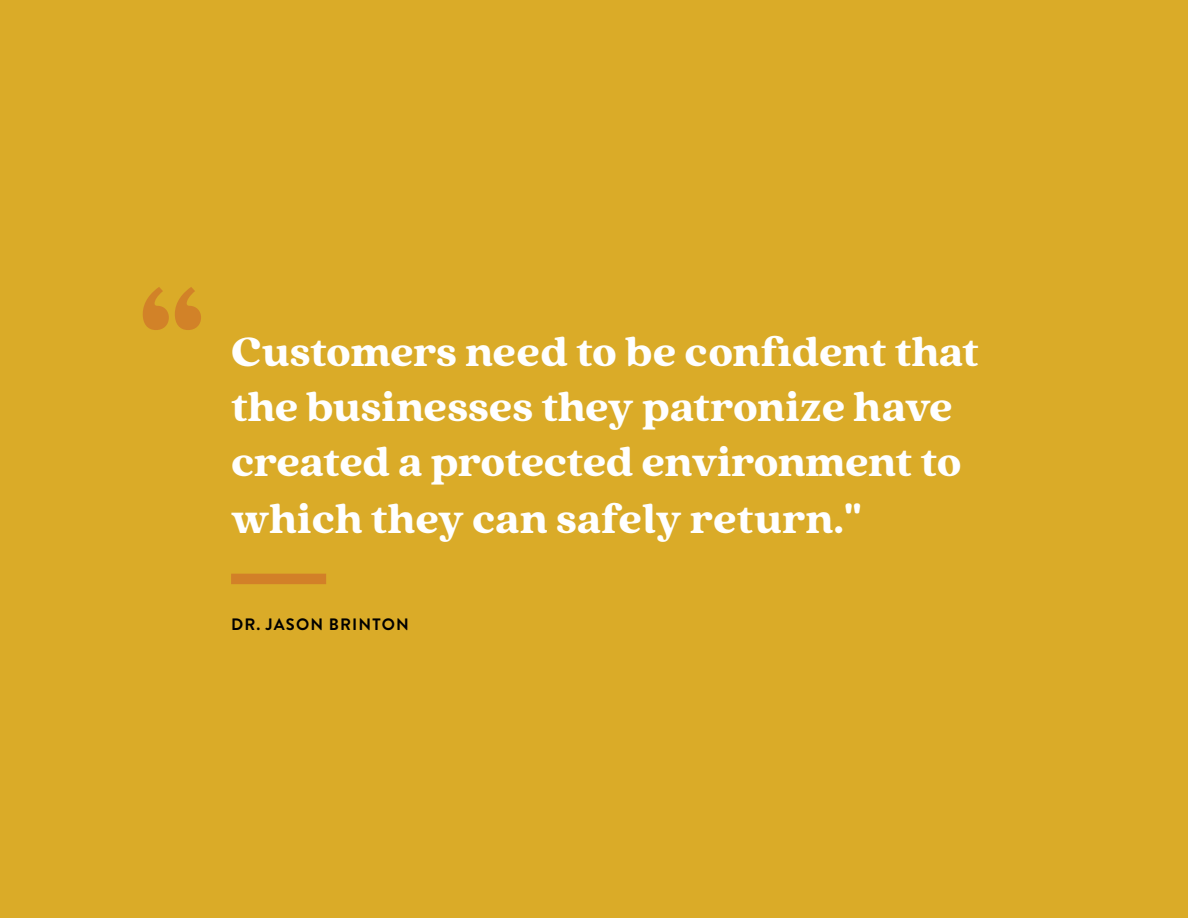
<style>
.page{position:relative;width:1188px;height:918px;background:#daab28}
.page>*{position:absolute;margin:0;border:0;box-sizing:border-box;transform-origin:0 0}
.t1{font:900 150px "Quincy CF";color:#d28228}
.t2{font:900 45px/55.5px "Quincy CF";letter-spacing:-.01em;color:#fff}
.t3{font:700 16.5px "Brandon Grotesque";letter-spacing:.07em;color:#000}
</style>
<div class="page">
<div style="left:231px;top:574px;width:95px;height:10px;background:#d28028"></div>
<h1 class="t1" style="left:138px;top:243px;width:69px">“</h1>
<p class="t2" style="left:231px;top:325px;width:750px">Customers need to be confident that the businesses they patronize have created a protected environment to which they can safely return."</p>
<p class="t3" style="left:231px;top:612px;width:179px">DR. JASON BRINTON</p>
</div>
